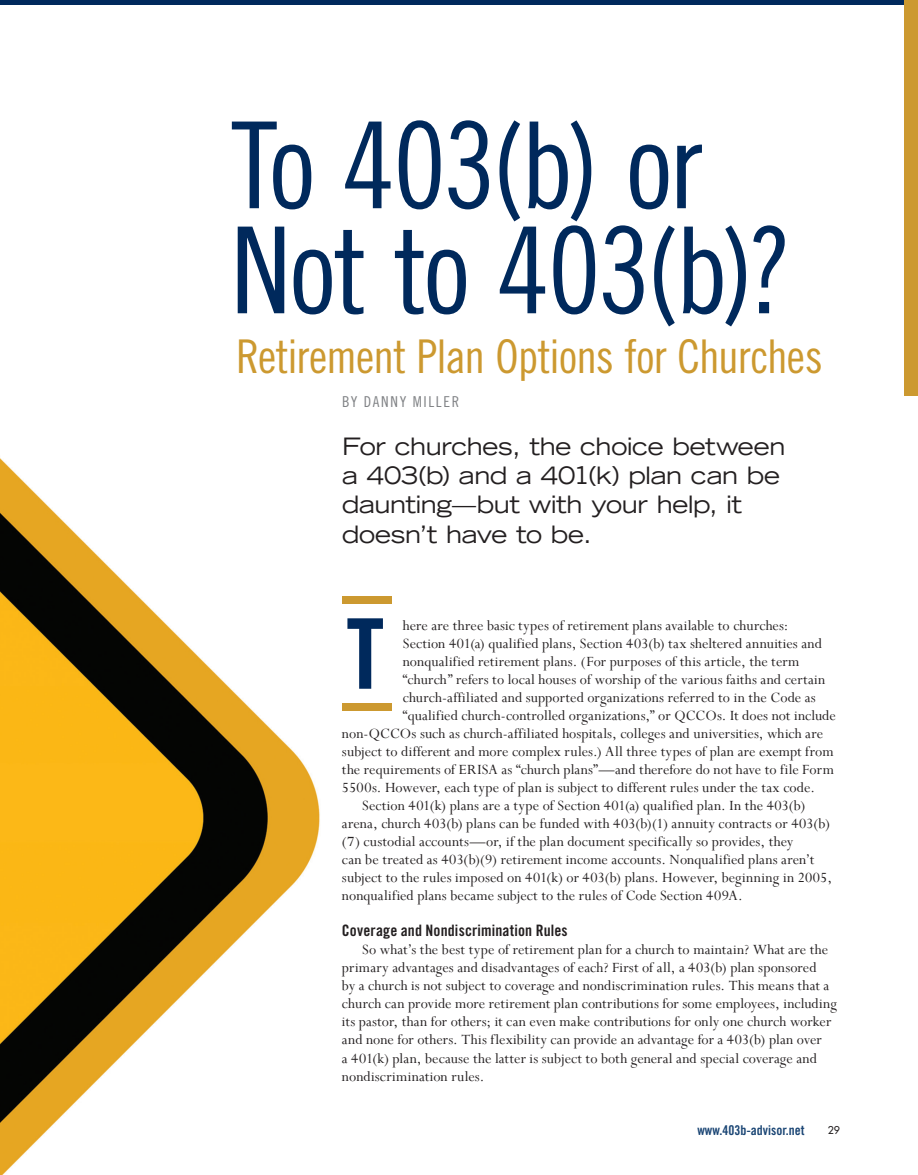
<style>
.page{position:relative;width:918px;height:1175px;background:#fff}
.page>*{position:absolute;margin:0;border:0;box-sizing:border-box;transform-origin:0 0}
.t1{font:120px/105px "Trade Gothic LT Std Cn 18";letter-spacing:-.025em;color:#00295c}
.t2{font:97.5px "Trade Gothic LT Std Bd Cn 20";color:#00295c}
.t3{font:46.5px "Trade Gothic LT Std Cn 18";letter-spacing:-.02em;color:#cc9930}
.t4{font:expanded 24px/29.2px "Trade Gothic LT Std";letter-spacing:-.015em;color:#231f20}
.t5{font:15.75px/18px "Perpetua";letter-spacing:.005em;color:#231f20}
.t6{font:15.75px "Trade Gothic LT Std Bd Cn 20";letter-spacing:.01em;color:#231f20}
.t7{font:15px "Trade Gothic LT Std Cn 18";letter-spacing:.11em;color:#808285}
.t8{font:13.5px "Trade Gothic LT Std Bd Cn 20";color:#1a4574}
.t9{font:500 10.5px "Futura Std";color:#231f20}
</style>
<div class="page">
<div style="left:0;top:0;width:918px;height:5px;background:#00295c"></div>
<div style="left:342px;top:703px;width:50px;height:8px;background:#cc9930"></div>
<div style="left:342px;top:596px;width:50px;height:8px;background:#cc9930"></div>
<img style="left:0;top:458px;width:320px;height:716px">
<div style="left:904px;top:0;width:14px;height:395px;background:#cc9930"></div>
<h1 class="t1" style="left:231px;top:112px;width:563px">To 403(b) or<br>Not to 403(b)?</h1>
<h3 class="t3" style="left:236px;top:329px;width:588px">Retirement Plan Options for Churches</h3>
<p class="t7" style="left:342px;top:392px;width:119px">By Danny Miller</p>
<h3 class="t4" style="left:342px;top:431px;width:445px">For churches, the choice between a 403(b) and a 401(k) plan can be daunting—but with your help, it doesn’t have to be.</h3>
<h2 class="t2" style="left:346px;top:594px;width:39px">T</h2>
<p class="t5" style="left:403px;top:616px;width:387px">here are three basic types of retirement plans available to churches:</p>
<p class="t5" style="left:403px;top:634px;width:421px">Section 401(a) qualified plans, Section 403(b) tax sheltered annuities and</p>
<p class="t5" style="left:403px;top:652px;width:398px">nonqualified retirement plans. (For purposes of this article, the term</p>
<p class="t5" style="left:403px;top:670px;width:424px">“church” refers to local houses of worship of the various faiths and certain</p>
<p class="t5" style="left:403px;top:688px;width:414px">church-affiliated and supported organizations referred to in the Code as</p>
<p class="t5" style="left:403px;top:706px;width:434px">“qualified church-controlled organizations,” or QCCOs. It does not include</p>
<p class="t5" style="left:342px;top:724px;width:483px">non-QCCOs such as church-affiliated hospitals, colleges and universities, which are</p>
<p class="t5" style="left:342px;top:742px;width:493px">subject to different and more complex rules.) All three types of plan are exempt from</p>
<p class="t5" style="left:342px;top:760px;width:494px">the requirements of ERISA as “church plans”—and therefore do not have to file Form</p>
<p class="t5" style="left:342px;top:778px;width:475px">5500s. However, each type of plan is subject to different rules under the tax code.</p>
<p class="t5" style="left:362px;top:796px;width:445px">Section 401(k) plans are a type of Section 401(a) qualified plan. In the 403(b)</p>
<p class="t5" style="left:342px;top:814px;width:489px">arena, church 403(b) plans can be funded with 403(b)(1) annuity contracts or 403(b)</p>
<p class="t5" style="left:342px;top:832px;width:453px">(7) custodial accounts—or, if the plan document specifically so provides, they</p>
<p class="t5" style="left:342px;top:850px;width:474px">can be treated as 403(b)(9) retirement income accounts. Nonqualified plans aren’t</p>
<p class="t5" style="left:342px;top:868px;width:492px">subject to the rules imposed on 401(k) or 403(b) plans. However, beginning in 2005,</p>
<p class="t5" style="left:342px;top:886px;width:402px">nonqualified plans became subject to the rules of Code Section 409A.</p>
<p class="t6" style="left:342px;top:921px;width:227px">Coverage and Nondiscrimination Rules</p>
<p class="t5" style="left:342px;top:940px;width:497px;text-indent:20px">So what’s the best type of retirement plan for a church to maintain? What are the primary advantages and disadvantages of each? First of all, a 403(b) plan sponsored<br>by a church is not subject to coverage and nondiscrimination rules. This means that a church can provide more retirement plan contributions for some employees, including its pastor, than for others; it can even make contributions for only one church worker and none for others. This flexibility can provide an advantage for a 403(b) plan over<br>a 401(k) plan, because the latter is subject to both general and special coverage and nondiscrimination rules.</p>
<p class="t8" style="left:697px;top:1121px;width:109px">www.403b-advisor.net</p>
<p class="t9" style="left:828px;top:1123px;width:14px">29</p>
</div>
